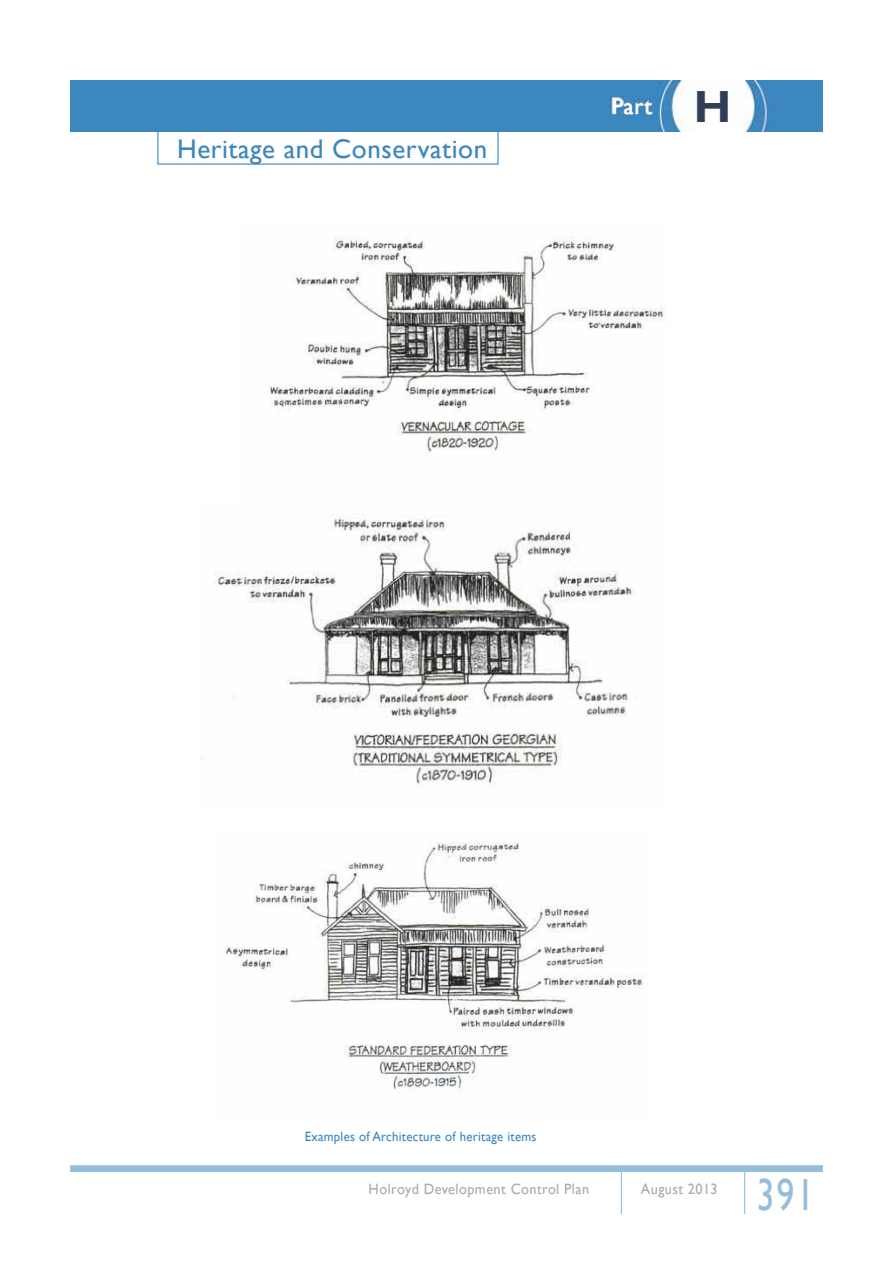
<style>
.page{position:relative;width:893px;height:1263px;background:#fff}
.page>*{position:absolute;margin:0;border:0;box-sizing:border-box;transform-origin:0 0}
.t1{font:45px "Gill Sans";color:#94beda;scale:.8 1}
.t2{font:27px "Gill Sans";letter-spacing:.02em;color:#3c86bd}
.t3{font:22.5px "Gill Sans";color:#fff}
.t4{font:15px "Gill Sans";letter-spacing:.03em;color:#a7a9ac;scale:.95 1}
.t5{font:13.5px "Gill Sans";letter-spacing:.02em;color:#3c86bd;scale:.95 1}
.s1{font-weight:700;font-size:45px;color:#313e56}
</style>
<div class="page">
<img style="left:70px;top:81px;width:753px;height:51px">
<img style="left:269px;top:236px;width:397px;height:219px">
<img style="left:226px;top:842px;width:417px;height:248px">
<img style="left:201px;top:514px;width:434px;height:273px">
<div style="left:157px;top:131px;width:342px;height:34px;border:1px solid #3c86bd"></div>
<div style="left:70px;top:1165px;width:753px;height:7px;background:#94beda"></div>
<hr style="left:621px;top:1167px;width:1px;height:47px;background:#94beda">
<hr style="left:744px;top:1167px;width:1px;height:47px;background:#94beda">
<h2 class="t2" style="left:177px;top:133px;width:311px">Heritage and Conservation</h2>
<h3 class="t3" style="left:612px;top:93px;width:121px">Part <span class="s1">H</span></h3>
<p class="t5" style="left:305px;top:1129px;width:246px">Examples of Architecture of heritage items</p>
<p class="t4" style="left:369px;top:1180px;width:234px">Holroyd Development Control Plan</p>
<p class="t4" style="left:641px;top:1180px;width:82px">August 2013</p>
<h1 class="t1" style="left:757px;top:1169px;width:74px">391</h1>
</div>
